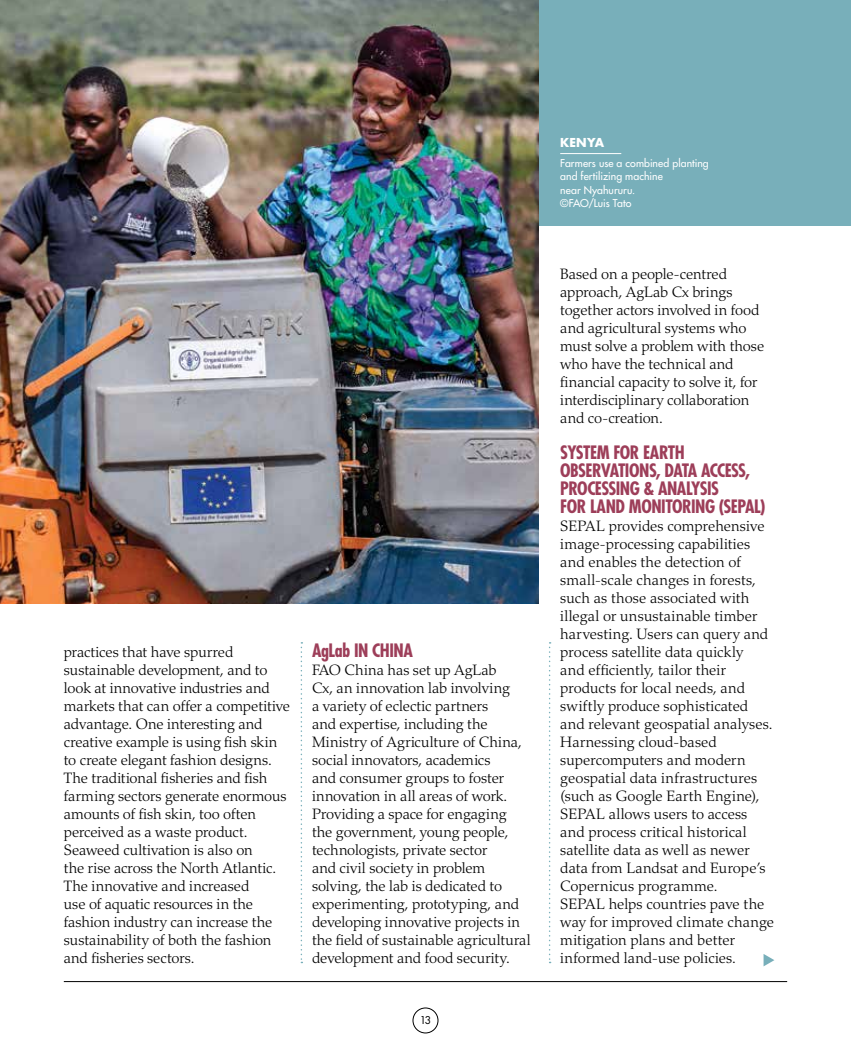
<style>
.page{position:relative;width:851px;height:1063px;background:#fff}
.page>*{position:absolute;margin:0;border:0;box-sizing:border-box;transform-origin:0 0}
.t1{font:700 condensed 18px/18px "Futura Std";letter-spacing:-.03em;color:#9d3e59}
.t2{font:300 15px/18px "Palatino LT Std";color:#000}
.t3{font:700 12px "Futura Std";color:#fff}
.t4{font:500 10.5px/13.5px "Futura Std";letter-spacing:.005em;color:#fff}
.t5{font:10.5px "Futura Std";color:#000}
</style>
<div class="page">
<div style="left:412px;top:1008px;width:26px;height:25px;border:1px solid #000;border-radius:50%"></div>
<hr style="left:64px;top:981px;width:723px;height:1px;background:#000">
<div style="left:0;top:0;width:850px;height:225px;background:#78afba"></div>
<img style="left:0;top:0;width:539px;height:603px">
<svg style="left:300px;top:642px;width:2px;height:321px"></svg>
<svg style="left:549px;top:642px;width:1px;height:321px"></svg>
<hr style="left:560px;top:153px;width:61px;height:1px;background:#fff">
<svg style="left:763px;top:954px;width:11px;height:12px"></svg>
<p class="t2" style="left:64px;top:643px;width:228px">practices that have spurred sustainable development, and to look at innovative industries and markets that can offer a competitive advantage. One interesting and creative example is using fish skin to create elegant fashion designs.<br>The traditional fisheries and fish farming sectors generate enormous amounts of fish skin, too often perceived as a waste product.<br>Seaweed cultivation is also on<br>the rise across the North Atlantic.<br>The innovative and increased<br>use of aquatic resources in the fashion industry can increase the sustainability of both the fashion and fisheries sectors.</p>
<p class="t1" style="left:312px;top:642px;width:102px">AGLAB IN CHINA</p>
<p class="t2" style="left:312px;top:661px;width:220px;text-indent:33px">China has set up AgLab<br>Cx, an innovation lab involving<br>a variety of eclectic partners<br>and expertise, including the<br>Ministry of Agriculture of China, social innovators, academics<br>and consumer groups to foster innovation in all areas of work.<br>Providing a space for engaging the government, young people, technologists, private sector<br>and civil society in problem solving, the lab is dedicated to experimenting, prototyping, and developing innovative projects in the field of sustainable agricultural development and food security.</p>
<p class="t2" style="left:312px;top:661px;width:11px">FAO</p>
<p class="t5" style="left:419px;top:1014px;width:13px">13</p>
<p class="t3" style="left:560px;top:135px;width:37px">KENYA</p>
<p class="t4" style="left:560px;top:156px;width:150px">Farmers use a combined planting and fertilizing machine<br>near Nyahururu.<br>©FAO/Luis Tato</p>
<p class="t2" style="left:560px;top:265px;width:205px">Based on a people-centred approach, AgLab Cx brings together actors involved in food and agricultural systems who must solve a problem with those who have the technical and financial capacity to solve it, for interdisciplinary collaboration and co-creation.</p>
<p class="t1" style="left:560px;top:444px;width:191px">SYSTEM FOR EARTH<br>OBSERVATIONS, DATA ACCESS,<br>PROCESSING &amp; ANALYSIS<br>FOR LAND MONITORING (SEPAL</p>
<p class="t1" style="left:760px;top:498px;width:7px">)</p>
<p class="t2" style="left:560px;top:517px;width:214px;text-indent:48px">provides comprehensive image-processing capabilities and enables the detection of small-scale changes in forests, such as those associated with illegal or unsustainable timber harvesting. Users can query and process satellite data quickly<br>and efficiently, tailor their products for local needs, and swiftly produce sophisticated and relevant geospatial analyses.<br>Harnessing cloud-based supercomputers and modern geospatial data infrastructures (such as Google Earth Engine),<br>SEPAL</p>
<p class="t2" style="left:560px;top:517px;width:10px">SEPAL</p>
<p class="t2" style="left:560px;top:805px;width:207px;text-indent:48px">allows users to access and process critical historical satellite data as well as newer data from Landsat and Europe’s<br>Copernicus programme.<br>SEPAL</p>
<p class="t2" style="left:560px;top:895px;width:215px;text-indent:48px">helps countries pave the way for improved climate change mitigation plans and better informed land-use policies.</p>
</div>
